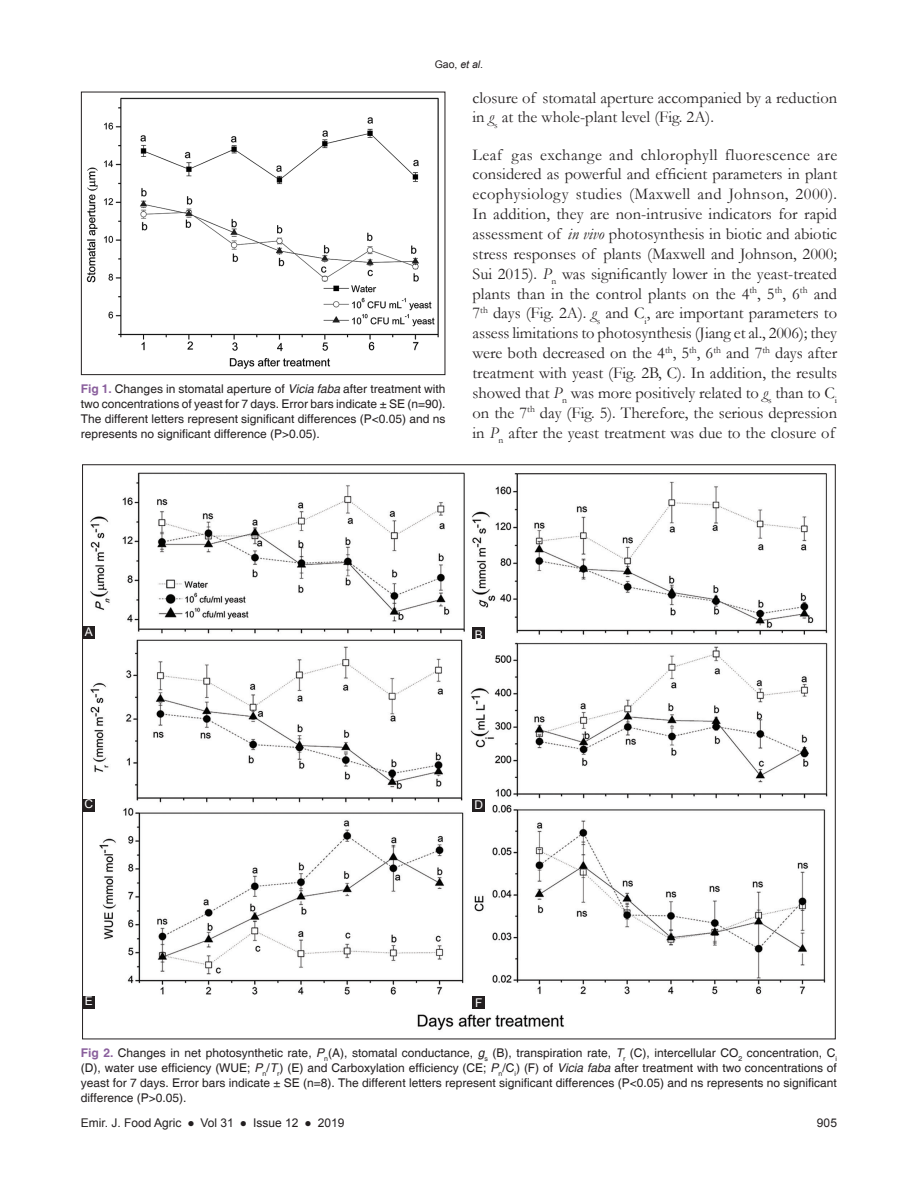
<style>
.page{position:relative;width:918px;height:1188px;background:#fff}
.page>*{position:absolute;margin:0;border:0;box-sizing:border-box;transform-origin:0 0}
.TX{font:16.5px/19.8px "Garamond";color:#231f20}
.FGC{font:12px/15px "Helvetica";color:#231f20;text-align:justify}
.t1{font:12px "Arial";color:#231f20}
.LABEL{font:12px "Arial";color:#fff}
.t2{font:10.5px "Arial";color:#231f20}
.s1{font-style:italic}
.s2{font-weight:700;color:#8a5f9d}
</style>
<div class="page">
<img style="left:86px;top:97px;width:353px;height:272px">
<div style="left:81px;top:92px;width:364px;height:283px;border:1px solid #231f20"></div>
<img style="left:84px;top:472px;width:744px;height:559px">
<div style="left:472px;top:799px;width:13px;height:12px;background:#231f20"></div>
<div style="left:82px;top:799px;width:13px;height:12px;background:#231f20"></div>
<div style="left:472px;top:628px;width:13px;height:11px;background:#231f20"></div>
<div style="left:472px;top:996px;width:13px;height:13px;background:#231f20"></div>
<div style="left:82px;top:626px;width:13px;height:13px;background:#231f20"></div>
<div style="left:82px;top:996px;width:13px;height:13px;background:#231f20"></div>
<p class="t2" style="left:435px;top:58px;width:50px">Gao, <span class="s1">et al</span>.</p>
<p class="FGC" style="left:81px;top:381px;width:366px"><span class="s2">Fig 1.</span> Changes in stomatal aperture of <span class="s1">Vicia faba</span> after treatment with two concentrations of yeast for 7 days. Error bars indicate ± SE (n=90).<br>The different letters represent significant differences (P&lt;0.05) and ns represents no significant difference (P&gt;0.05).</p>
<p class="TX" style="left:472px;top:87px;width:366px">closure of stomatal aperture accompanied by a reduction in <span class="s1">g</span><sub>s</sub> at the whole-plant level (Fig. 2A).</p>
<p class="TX" style="left:472px;top:144px;width:366px;text-align:justify">Leaf gas exchange and chlorophyll fluorescence are considered as powerful and efficient parameters in plant ecophysiology studies (Maxwell and Johnson, 2000).<br>In addition, they are non-intrusive indicators for rapid assessment of <span class="s1">in vivo</span> photosynthesis in biotic and abiotic stress responses of plants (Maxwell and Johnson, 2000; Sui 2015). <span class="s1">P</span><sub>n</sub> was significantly lower in the yeast-treated plants than in the control plants on the 4<sup>th</sup>, 5<sup>th</sup>, 6<sup>th</sup> and 7<sup>th</sup> days (Fig. 2A). <span class="s1">g</span><sub>s</sub> and C<sub>i</sub>, are important parameters to assess limitations to photosynthesis (Jiang et al., 2006); they were both decreased on the 4<sup>th</sup>, 5<sup>th</sup>, 6<sup>th</sup> and 7<sup>th</sup> days after treatment with yeast (Fig. 2B, C). In addition, the results showed that <span class="s1">P</span><sub>n</sub> was more positively related to <span class="s1">g</span><sub>s</sub> than to C<sub>i </sub>on the 7<sup>th</sup> day (Fig. 5). Therefore, the serious depression in <span class="s1">P</span><sub>n</sub> after the yeast treatment was due to the closure of</p>
<p class="LABEL" style="left:85px;top:624px;width:10px">A</p>
<p class="LABEL" style="left:475px;top:626px;width:10px">B</p>
<p class="LABEL" style="left:84px;top:796px;width:10px">C</p>
<p class="LABEL" style="left:475px;top:797px;width:10px">D</p>
<p class="LABEL" style="left:85px;top:993px;width:10px">E</p>
<p class="LABEL" style="left:475px;top:994px;width:9px">F</p>
<p class="FGC" style="left:81px;top:1046px;width:758px"><span class="s2">Fig 2.</span> Changes in net photosynthetic rate, <span class="s1">P</span><sub>n</sub>(A), stomatal conductance, <span class="s1">g</span><sub>s</sub> (B), transpiration rate, <span class="s1">T</span><sub>r</sub> (C), intercellular CO<sub>2</sub> concentration, C<sub>i </sub>(D), water use efficiency (WUE; <span class="s1">P</span><sub>n</sub>/<span class="s1">T</span><sub>r</sub>) (E) and Carboxylation efficiency (CE; <span class="s1">P</span><sub>n</sub>/C<sub>i</sub>) (F) of <span class="s1">Vicia faba</span> after treatment with two concentrations of yeast for 7 days. Error bars indicate ± SE (n=8). The different letters represent significant differences (P&lt;0.05) and ns represents no significant difference (P&gt;0.05).</p>
<p class="t1" style="left:81px;top:1115px;width:265px">Emir. J. Food Agric ● Vol 31 ● Issue 12 ● 2019</p>
<p class="t1" style="left:817px;top:1115px;width:22px">905</p>
</div>
